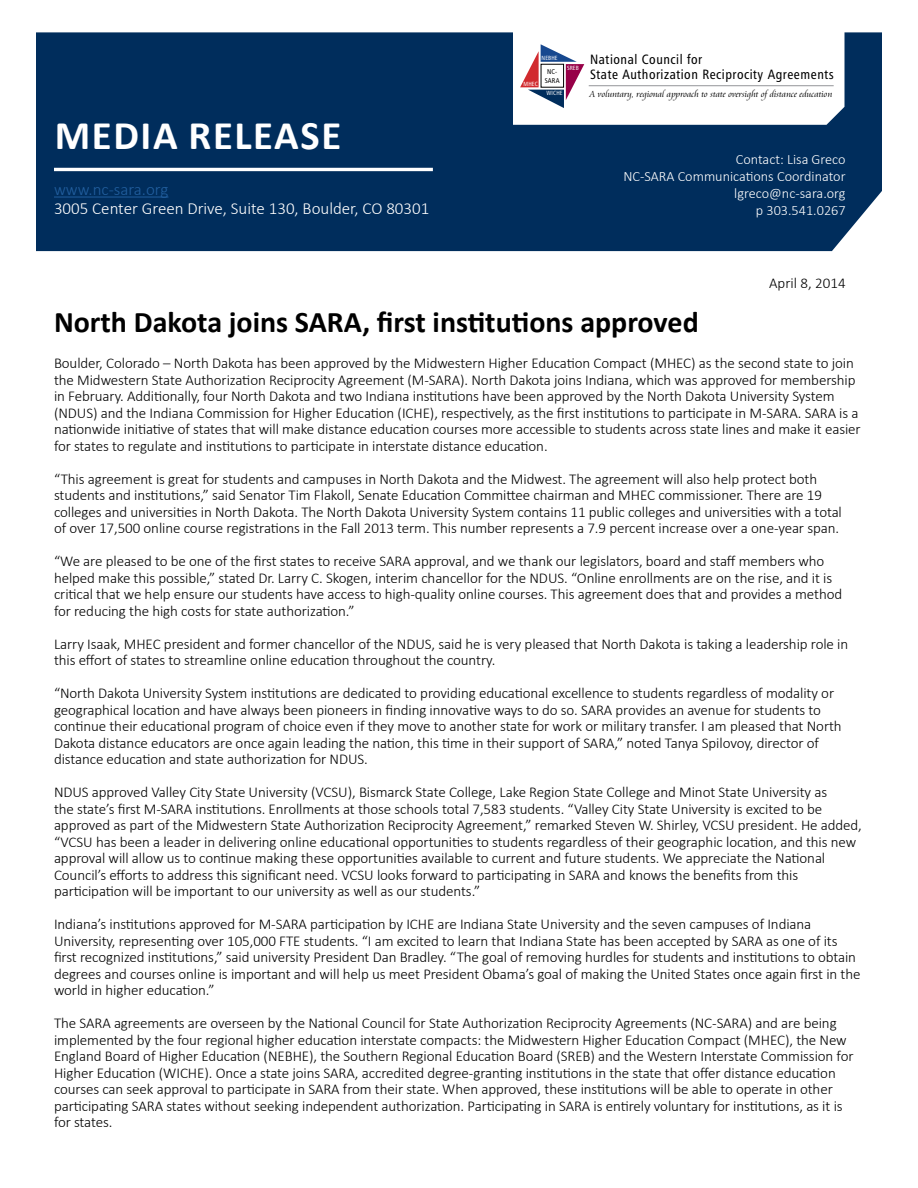
<style>
.page{position:relative;width:918px;height:1188px;background:#fff}
.page>*{position:absolute;margin:0;border:0;box-sizing:border-box;transform-origin:0 0}
.t1{font:700 40.65px "Calibri";letter-spacing:.04em;color:#fff}
.t2{font:700 30px "Calibri";color:#000}
.t3{font:300 16.95px "Calibri";color:#fff}
.t4{font:300 16.95px "Calibri";color:#215e9e}
.t5{font:300 15px/16.5px "Calibri";letter-spacing:-.005em;color:#000}
.t6{font:300 14.25px/17.1px "Calibri";color:#fff;text-align:right}
.t7{font:13.5px/14.9px "Humanist 777 BT Roman Condensed B";letter-spacing:.04em;color:#000}
.t8{font:300 9.45px "Cataneo BT";color:#000}
.t9{font:6.9px/8.4px "Humanist 777 BT Roman Condensed B";letter-spacing:.02em;color:#000;text-align:center}
.t10{font:6px "Humanist 777 BT Roman Condensed B";letter-spacing:.02em;color:#fff}
</style>
<div class="page">
<div style="left:36px;top:32px;width:846px;height:219px;background:#002d5c"></div>
<hr style="left:54px;top:168px;width:379px;height:3px;background:#fff">
<hr style="left:54px;top:197px;width:114px;height:1px;background:#215e9e">
<svg style="left:513px;top:32px;width:331px;height:93px"></svg>
<hr style="left:589px;top:85px;width:245px;height:1px;background:#939598">
<h1 class="t1" style="left:55px;top:110px;width:288px">MEDIA RELEASE</h1>
<p class="t4" style="left:54px;top:179px;width:116px">www.nc-sara.org</p>
<p class="t3" style="left:54px;top:197px;width:377px">3005 Center Green Drive, Suite 130, Boulder, CO 80301</p>
<p class="t10" style="left:542px;top:55px;width:18px">NEBHE</p>
<p class="t10" style="left:567px;top:64px;width:13px">SREB</p>
<p class="t9" style="left:545px;top:68px;width:16px">NC-<br>SARA</p>
<p class="t10" style="left:524px;top:80px;width:16px">MHEC</p>
<p class="t10" style="left:546px;top:89px;width:18px">WICHE</p>
<p class="t7" style="left:590px;top:52px;width:245px">National Council for<br>State Authorization Reciprocity Agreements</p>
<p class="t8" style="left:590px;top:88px;width:244px">A voluntary, regional approach to state oversight ofdistance education</p>
<p class="t6" style="left:623px;top:150px;width:224px">Contact: Lisa Greco<br>NC-SARA Communications Coordinator lgreco@nc-sara.org<br>p 303.541.0267</p>
<p class="t5" style="left:769px;top:274px;width:78px">April 8, 2014</p>
<h2 class="t2" style="left:54px;top:304px;width:646px">North Dakota joins SARA, first institutions approved</h2>
<p class="t5" style="left:54px;top:355px;width:808px">Boulder, Colorado – North Dakota has been approved by the Midwestern Higher Education Compact (MHEC) as the second state to join the Midwestern State Authorization Reciprocity Agreement (M-SARA). North Dakota joins Indiana, which was approved for membership in February. Additionally, four North Dakota and two Indiana institutions have been approved by the North Dakota University System (NDUS) and the Indiana Commission for Higher Education (ICHE), respectively, as the first institutions to participate in M-SARA. SARA is a nationwide initiative of states that will make distance education courses more accessible to students across state lines and make it easier for states to regulate and institutions to participate in interstate distance education.</p>
<p class="t5" style="left:54px;top:470px;width:789px">“This agreement is great for students and campuses in North Dakota and the Midwest. The agreement will also help protect both students and institutions,” said Senator Tim Flakoll, Senate Education Committee chairman and MHEC commissioner. There are 19 colleges and universities in North Dakota. The North Dakota University System contains 11 public colleges and universities with a total of over 17,500 online course registrations in the Fall 2013 term. This number represents a 7.9 percent increase over a one-year span.</p>
<p class="t5" style="left:54px;top:553px;width:790px">“We are pleased to be one of the first states to receive SARA approval, and we thank our legislators, board and staff members who helped make this possible,” stated Dr. Larry C. Skogen, interim chancellor for the NDUS. “Online enrollments are on the rise, and it is critical that we help ensure our students have access to high-quality online courses. This agreement does that and provides a method for reducing the high costs for state authorization.”</p>
<p class="t5" style="left:54px;top:635px;width:796px">Larry Isaak, MHEC president and former chancellor of the NDUS, said he is very pleased that North Dakota is taking a leadership role in this effort of states to streamline online education throughout the country.</p>
<p class="t5" style="left:54px;top:685px;width:789px">“North Dakota University System institutions are dedicated to providing educational excellence to students regardless of modality or geographical location and have always been pioneers in finding innovative ways to do so. SARA provides an avenue for students to continue their educational program of choice even if they move to another state for work or military transfer. I am pleased that North Dakota distance educators are once again leading the nation, this time in their support of SARA,” noted Tanya Spilovoy, director of distance education and state authorization for NDUS.</p>
<p class="t5" style="left:54px;top:784px;width:809px">NDUS approved Valley City State University (VCSU), Bismarck State College, Lake Region State College and Minot State University as<br>the state’s first M-SARA institutions. Enrollments at those schools total 7,583 students. “Valley City State University is excited to be approved as part of the Midwestern State Authorization Reciprocity Agreement,” remarked Steven W. Shirley, VCSU president. He added, “VCSU has been a leader in delivering online educational opportunities to students regardless of their geographic location, and this new approval will allow us to continue making these opportunities available to current and future students. We appreciate the National Council’s efforts to address this significant need. VCSU looks forward to participating in SARA and knows the benefits from this participation will be important to our university as well as our students.”</p>
<p class="t5" style="left:54px;top:916px;width:808px">Indiana’s institutions approved for M-SARA participation by ICHE are Indiana State University and the seven campuses of Indiana University, representing over 105,000 FTE students. “I am excited to learn that Indiana State has been accepted by SARA as one of its first recognized institutions,” said university President Dan Bradley. “The goal of removing hurdles for students and institutions to obtain degrees and courses online is important and will help us meet President Obama’s goal of making the United States once again first in the world in higher education.”</p>
<p class="t5" style="left:54px;top:1015px;width:801px">The SARA agreements are overseen by the National Council for State Authorization Reciprocity Agreements (NC-SARA) and are being implemented by the four regional higher education interstate compacts: the Midwestern Higher Education Compact (MHEC), the New England Board of Higher Education (NEBHE), the Southern Regional Education Board (SREB) and the Western Interstate Commission for Higher Education (WICHE). Once a state joins SARA, accredited degree-granting institutions in the state that offer distance education courses can seek approval to participate in SARA from their state. When approved, these institutions will be able to operate in other participating SARA states without seeking independent authorization. Participating in SARA is entirely voluntary for institutions, as it is for states.</p>
</div>
